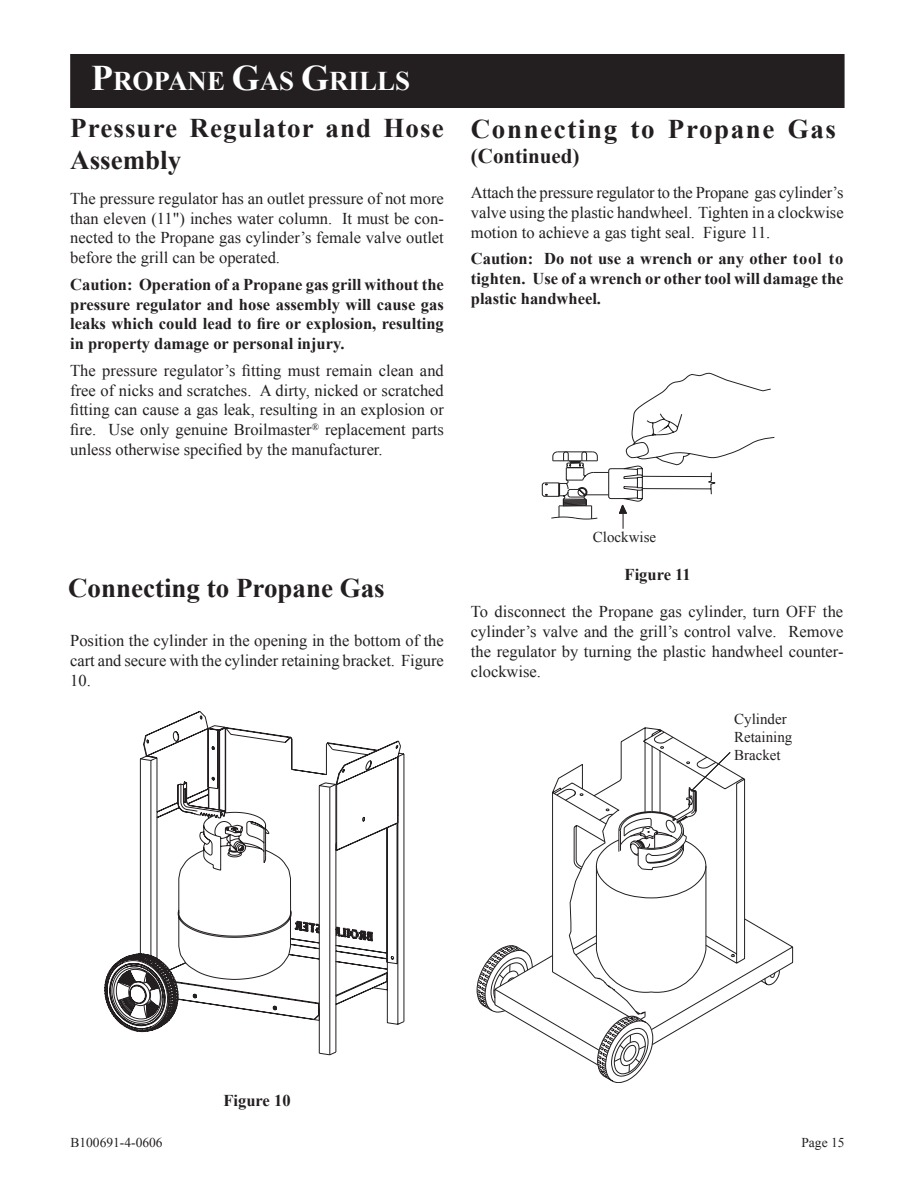
<style>
.page{position:relative;width:918px;height:1188px;background:#fff}
.page>*{position:absolute;margin:0;border:0;box-sizing:border-box;transform-origin:0 0}
.t1{font:700 27px/32.4px "Times New Roman";letter-spacing:.04em;color:#231f20}
.t2{font:700 27px "Times New Roman";color:#231f20}
.t3{font:700 27px "Times New Roman";letter-spacing:.06em;color:#231f20}
.t4{font:700 27px "Times New Roman";color:#fff}
.t5{font:700 21px "Times New Roman";color:#231f20}
.t6{font:16.5px/19.8px "Times New Roman";color:#231f20;text-align:justify}
.t7{font:700 16.5px/19.8px "Times New Roman";color:#231f20;text-align:justify}
.t8{font:15px/18px "Times New Roman";color:#231f20}
.t9{font:13.65px/16.5px "Courier New";color:#231f20}
.t10{font:13.5px "Times New Roman";color:#231f20}
.s1{font-size:36px}
</style>
<div class="page">
<div style="left:71px;top:55px;width:773px;height:52px;background:#231f20"></div>
<div style="left:70px;top:54px;width:775px;height:54px;border:2px solid #231f20"></div>
<svg style="left:104px;top:757px;width:233px;height:276px"></svg>
<svg style="left:143px;top:711px;width:262px;height:314px"></svg>
<svg style="left:542px;top:373px;width:232px;height:156px"></svg>
<svg style="left:620px;top:727px;width:126px;height:138px"></svg>
<svg style="left:736px;top:865px;width:58px;height:131px"></svg>
<svg style="left:477px;top:746px;width:259px;height:332px"></svg>
<div style="left:732px;top:709px;width:68px;height:58px;background:#fff"></div>
<h1 class="t4" style="left:91px;top:63px;width:321px"><span class="s1">P</span>ROPANE <span class="s1">G</span>AS <span class="s1">G</span>RILLS</h1>
<h1 class="t1" style="left:70px;top:111px;width:375px">Pressure Regulator and Hose<br>Assembly</h1>
<h1 class="t3" style="left:471px;top:110px;width:367px">Connecting to Propane Gas</h1>
<p class="t5" style="left:471px;top:141px;width:110px">(Continued)</p>
<p class="t6" style="left:70px;top:188px;width:375px">The pressure regulator has an outlet pressure of not more than eleven (11") inches water column. It must be con&shy;nected to the Propane gas cylinder’s female valve outlet before the grill can be operated.</p>
<p class="t7" style="left:70px;top:274px;width:375px">Caution: Operation of a Propane gas grill without the pressure regulator and hose assembly will cause gas leaks which could lead to fire or explosion, resulting in property damage or personal injury.</p>
<p class="t6" style="left:70px;top:360px;width:375px">The pressure regulator’s fitting must remain clean and free of nicks and scratches. A dirty, nicked or scratched fitting can cause a gas leak, resulting in an explosion or fire. Use only genuine Broilmaster<sup>®</sup> replacement parts unless otherwise specified by the manufacturer.</p>
<p class="t6" style="left:471px;top:183px;width:374px">Attach the pressure regulator to the Propane gas cylinder’s valve using the plastic handwheel. Tighten in a clockwise motion to achieve a gas tight seal. Figure 11.</p>
<p class="t7" style="left:471px;top:249px;width:374px">Caution: Do not use a wrench or any other tool to tighten. Use of a wrench or other tool will damage the plastic handwheel.</p>
<h1 class="t2" style="left:68px;top:569px;width:318px">Connecting to Propane Gas</h1>
<p class="t6" style="left:70px;top:630px;width:375px">Position the cylinder in the opening in the bottom of the cart and secure with the cylinder retaining bracket. Figure 10.</p>
<p class="t8" style="left:593px;top:528px;width:65px">Clockwise</p>
<p class="t7" style="left:625px;top:564px;width:68px">Figure 11</p>
<p class="t6" style="left:471px;top:602px;width:374px">To disconnect the Propane gas cylinder, turn OFF the cylinder’s valve and the grill’s control valve. Remove the regulator by turning the plastic handwheel counter&shy;clockwise.</p>
<p class="t8" style="left:734px;top:709px;width:60px">Cylinder<br>Retaining<br>Bracket</p>
<p class="t9" style="left:737px;top:719px;width:60px">Cylinder<br>Retainng</p>
<p class="t9" style="left:737px;top:735px;width:54px;text-align:right">i<br>Bracket</p>
<p class="t7" style="left:224px;top:1091px;width:69px">Figure 10</p>
<p class="t10" style="left:70px;top:1133px;width:94px">B100691-4-0606</p>
<p class="t10" style="left:801px;top:1133px;width:45px">Page 15</p>
</div>
